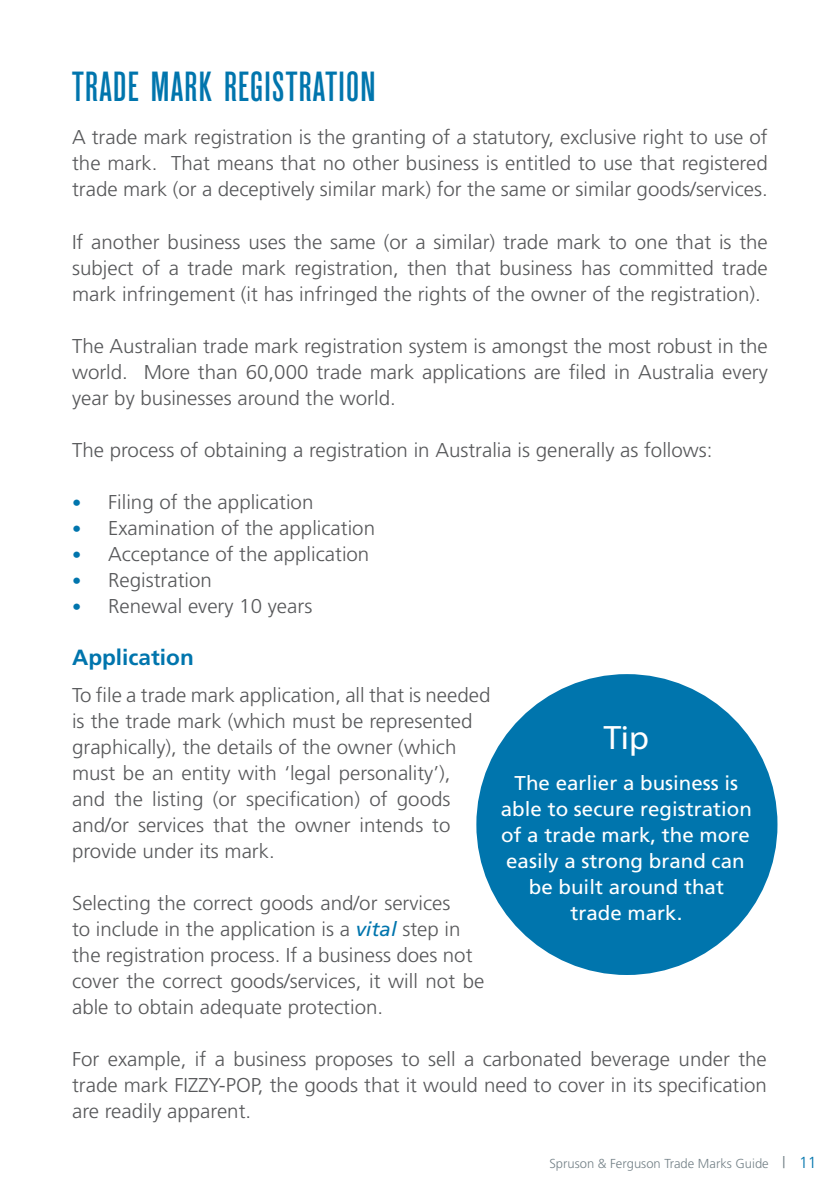
<style>
.page{position:relative;width:840px;height:1191px;background:#fff}
.page>*{position:absolute;margin:0;border:0;box-sizing:border-box;transform-origin:0 0}
.Trade_Marks_Guide{font:500 42px "Reforma Grotesk";letter-spacing:.03em;color:#0075ad}
.Top_Tip_body{font:34px "Myriad Pro";color:#fff}
.Trade_Marks_Guide-2{font:700 22px "Frutiger";color:#0075ad}
.Trade_Marks_Guide-3{font:300 20px/26px "Frutiger";color:#57585a;text-align:justify}
.Top_Tip_body-2{font:20px/26px "Frutiger";color:#fff;text-align:center}
.t1{font:300 13px "Frutiger";color:#758288}
.s1{font-size:18px;color:#0075ad}
.s2{font-weight:400;font-style:italic;color:#0075ad}
.s3{font-size:16px}
.s4{font-size:16px;color:#0075ad}
</style>
<div class="page">
<div style="left:483px;top:681px;width:287px;height:287px;background:#0075ad;border-radius:50%"></div>
<div style="left:476px;top:674px;width:301px;height:301px;border:14px solid #0075ad;border-radius:50%"></div>
<p class="Trade_Marks_Guide" style="left:72px;top:64px;width:305px">TRADE MARK REGISTRATION</p>
<p class="Trade_Marks_Guide-3" style="left:72px;top:124px;width:697px">A trade mark registration is the granting of a statutory, exclusive right to use of the mark. That means that no other business is entitled to use that registered trade mark (or a deceptively similar mark) for the same or similar goods/services.</p>
<p class="Trade_Marks_Guide-3" style="left:72px;top:228px;width:697px">If another business uses the same (or a similar) trade mark to one that is the subject of a trade mark registration, then that business has committed trade mark infringement (it has infringed the rights of the owner of the registration).</p>
<p class="Trade_Marks_Guide-3" style="left:72px;top:332px;width:697px">The Australian trade mark registration system is amongst the most robust in the world. More than 60,000 trade mark applications are filed in Australia every year by businesses around the world.</p>
<p class="Trade_Marks_Guide-3" style="left:72px;top:436px;width:641px">The process of obtaining a registration in Australia is generally as follows:</p>
<p class="Trade_Marks_Guide-3" style="left:72px;top:488px;width:243px"><span class="s1">•</span> Filing of the application</p>
<p class="Trade_Marks_Guide-3" style="left:72px;top:514px;width:304px"><span class="s1">•</span> Examination of the application</p>
<p class="Trade_Marks_Guide-3" style="left:72px;top:540px;width:298px"><span class="s1">•</span> Acceptance of the application</p>
<p class="Trade_Marks_Guide-3" style="left:72px;top:566px;width:141px"><span class="s1">•</span> Registration</p>
<p class="Trade_Marks_Guide-3" style="left:72px;top:592px;width:241px"><span class="s1">•</span> Renewal every 10 years</p>
<p class="Trade_Marks_Guide-2" style="left:72px;top:644px;width:123px">Application</p>
<p class="Trade_Marks_Guide-3" style="left:72px;top:682px;width:420px;text-align:left">To file a trade mark application, all that is needed is the trade mark (which must be represented graphically), the details of the owner (which must be an entity with ‘legal personality’),<br>and the listing (or specification) of goods and/or services that the owner intends to provide under its mark.</p>
<p class="Trade_Marks_Guide-3" style="left:72px;top:890px;width:413px;text-align:left">Selecting the correct goods and/or services<br>to include in the application is a <span class="s2">vital</span> step in the registration process. If a business does not cover the correct goods/services, it will not be able to obtain adequate protection.</p>
<p class="Trade_Marks_Guide-3" style="left:72px;top:1046px;width:696px">For example, if a business proposes to sell a carbonated beverage under the trade mark FIZZY-POP, the goods that it would need to cover in its specification are readily apparent.</p>
<p class="Top_Tip_body" style="left:603px;top:717px;width:46px">Tip</p>
<p class="Top_Tip_body-2" style="left:500px;top:769px;width:252px">The earlier a business is able to secure registration of a trade mark, the more easily a strong brand can be built around that trade mark.</p>
<p class="t1" style="left:549px;top:1155px;width:269px">Spruson &amp; Ferguson Trade Marks Guide <span class="s3">|</span> <span class="s4">11</span></p>
</div>
